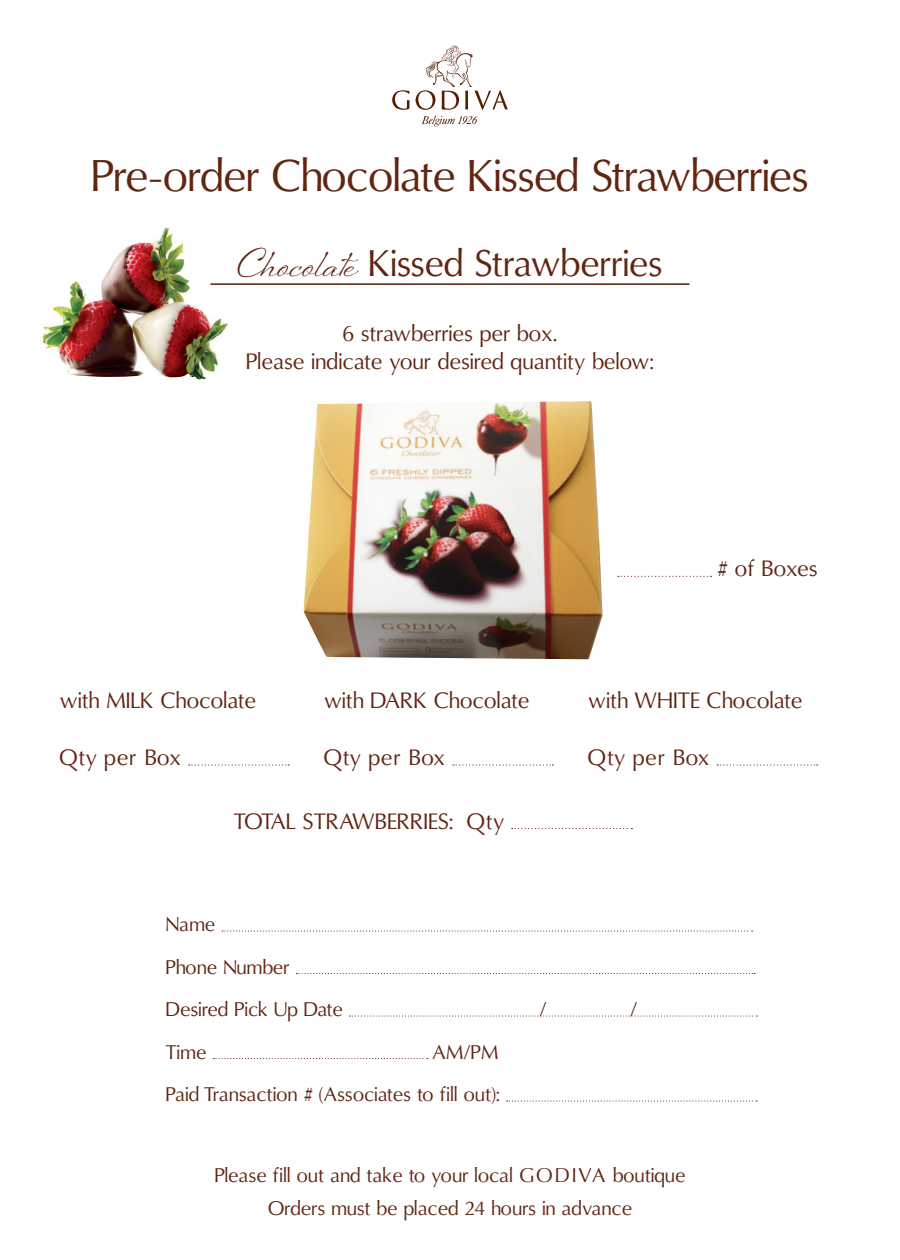
<style>
.page{position:relative;width:900px;height:1260px;background:#fff}
.page>*{position:absolute;margin:0;border:0;box-sizing:border-box;transform-origin:0 0}
.t1{font:45px "Oregon LDO";color:#612511}
.t2{font:37.5px "Oregon LDO";letter-spacing:.01em;color:#612511}
.t3{font:22.5px/27.5px "Oregon LDO";letter-spacing:.02em;color:#612511;text-align:center}
.t4{font:20px "Oregon LDO";letter-spacing:.02em;color:#612511}
.s1{font-family:"Sheila"}
.s2{font-family:"Optima"}
</style>
<div class="page">
<svg style="left:222px;top:931px;width:531px;height:1px"></svg>
<svg style="left:296px;top:973px;width:459px;height:1px"></svg>
<svg style="left:350px;top:1016px;width:407px;height:1px"></svg>
<svg style="left:213px;top:1058px;width:215px;height:1px"></svg>
<svg style="left:507px;top:1101px;width:250px;height:1px"></svg>
<svg style="left:189px;top:764px;width:100px;height:2px"></svg>
<svg style="left:453px;top:764px;width:100px;height:2px"></svg>
<svg style="left:717px;top:764px;width:101px;height:2px"></svg>
<svg style="left:618px;top:576px;width:94px;height:1px"></svg>
<svg style="left:512px;top:828px;width:120px;height:1px"></svg>
<img style="left:304px;top:401px;width:299px;height:258px">
<svg style="left:392px;top:90px;width:18px;height:20px"></svg>
<svg style="left:422px;top:116px;width:56px;height:10px"></svg>
<svg style="left:416px;top:45px;width:92px;height:65px"></svg>
<img style="left:42px;top:227px;width:186px;height:152px">
<hr style="left:211px;top:283px;width:478px;height:2px;background:#581c00">
<p class="t1" style="left:92px;top:150px;width:718px">Pre-order Chocolate Kissed Strawberries</p>
<p class="t2" style="left:238px;top:241px;width:426px"><span class="s1">Chocolate</span> Kissed Strawberries</p>
<p class="t3" style="left:246px;top:321px;width:409px">6 strawberries per box.<br>Please indicate your desired quantity below:</p>
<p class="t3" style="left:718px;top:556px;width:101px"># of Boxes</p>
<p class="t3" style="left:60px;top:687px;width:198px">with MILK Chocolate</p>
<p class="t3" style="left:324px;top:687px;width:207px">with DARK Chocolate</p>
<p class="t3" style="left:588px;top:687px;width:216px">with WHITE Chocolate</p>
<p class="t3" style="left:60px;top:744px;width:123px">Qty per Box</p>
<p class="t3" style="left:324px;top:744px;width:123px">Qty per Box</p>
<p class="t3" style="left:588px;top:744px;width:123px">Qty per Box</p>
<p class="t3" style="left:234px;top:808px;width:272px">TOTAL STRAWBERRIES: Qty</p>
<p class="t4" style="left:166px;top:913px;width:51px">Name</p>
<p class="t4" style="left:166px;top:955px;width:125px">Phone Number</p>
<p class="t4" style="left:166px;top:998px;width:179px">Desired Pick Up Date</p>
<p class="t4" style="left:540px;top:998px;width:8px">/</p>
<p class="t4" style="left:631px;top:998px;width:8px">/</p>
<p class="t4" style="left:166px;top:1040px;width:42px">Time</p>
<p class="t4" style="left:433px;top:1040px;width:67px">AM/PM</p>
<p class="t4" style="left:166px;top:1083px;width:335px">Paid Transaction # (Associates to fill out):</p>
<p class="t4" style="left:215px;top:1164px;width:472px">Please fill out and take to your local <span class="s2">GODIVA</span> boutique</p>
<p class="t4" style="left:268px;top:1197px;width:365px">Orders must be placed 24 hours in advance</p>
</div>
